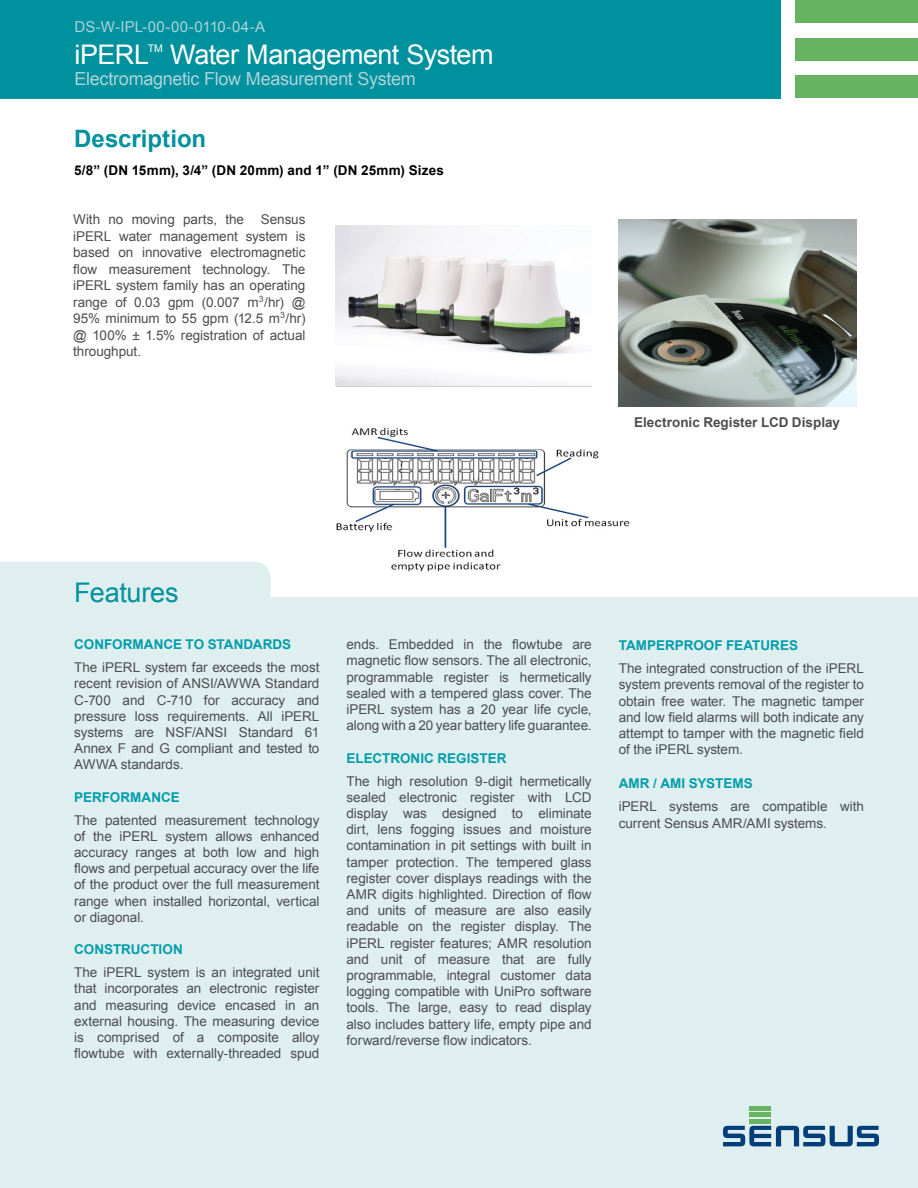
<style>
.page{position:relative;width:918px;height:1188px;background:#fff}
.page>*{position:absolute;margin:0;border:0;box-sizing:border-box;transform-origin:0 0}
.t1{font:27px "Arial";letter-spacing:-.02em;color:#fff}
.t2{font:27px "Arial";letter-spacing:-.01em;color:#00919e}
.t3{font:700 24px "Arial";color:#00919e}
.t4{font:18px "Arial";letter-spacing:-.015em;color:#abd4da}
.t5{font:15px "Arial";color:#abd4da}
.t6{font:13.5px/16.2px "Arial";letter-spacing:-.005em;color:#4d4d4f;text-align:justify}
.t7{font:700 13.5px "Arial";color:#009daa}
.t8{font:700 13.5px "Arial";letter-spacing:.015em;color:#000}
.t9{font:700 13.5px "Arial";letter-spacing:.005em;color:#4d4d4f}
.t10{font:10.5px "Arial";color:#fff}
</style>
<div class="page">
<div style="left:0;top:562px;width:918px;height:626px;background:#dfeeef"></div>
<hr style="left:750px;top:1106px;width:21px;height:4px;background:#66b360">
<hr style="left:750px;top:1113px;width:21px;height:4px;background:#66b360">
<hr style="left:750px;top:1119px;width:21px;height:4px;background:#66b360">
<svg style="left:723px;top:1126px;width:156px;height:20px;background:#658dae"></svg>
<div style="left:0;top:0;width:781px;height:98px;background:#00919e"></div>
<div style="left:796px;top:0;width:122px;height:23px;background:#66b360"></div>
<div style="left:796px;top:38px;width:122px;height:23px;background:#66b360"></div>
<div style="left:796px;top:75px;width:122px;height:23px;background:#66b360"></div>
<img style="left:336px;top:225px;width:245px;height:161px">
<img style="left:618px;top:219px;width:238px;height:187px">
<img style="left:327px;top:427px;width:307px;height:147px">
<p class="t5" style="left:75px;top:21px;width:192px">DS-W-IPL-00-00-0110-04-A</p>
<h1 class="t1" style="left:75px;top:44px;width:76px">iPERL</h1>
<p class="t10" style="left:148px;top:44px;width:17px">TM</p>
<h1 class="t1" style="left:170px;top:44px;width:325px">Water Management System</h1>
<h3 class="t4" style="left:75px;top:72px;width:343px">Electromagnetic Flow Measurement System</h3>
<h2 class="t3" style="left:74px;top:129px;width:134px">Description</h2>
<p class="t8" style="left:74px;top:166px;width:371px">5/8” (DN 15mm), 3/4” (DN 20mm) and 1” (DN 25mm) Sizes</p>
<p class="t6" style="left:73px;top:213px;width:234px">With no moving parts, the Sensus iPERL water management system is based on innovative electromagnetic flow measurement technology. The iPERL system family has an operating range of 0.03 gpm (0.007 m<sup>3</sup>/hr) @ 95% minimum to 55 gpm (12.5 m<sup>3</sup>/hr) @ 100% ± 1.5% registration of actual throughput.</p>
<p class="t9" style="left:634px;top:418px;width:207px">Electronic Register LCD Display</p>
<h1 class="t2" style="left:74px;top:582px;width:106px">Features</h1>
<p class="t7" style="left:74px;top:639px;width:219px">CONFORMANCE TO STANDARDS</p>
<p class="t6" style="left:74px;top:661px;width:247px">The iPERL system far exceeds the most recent revision of ANSI/AWWA Standard C-700 and C-710 for accuracy and pressure loss requirements. All iPERL systems are NSF/ANSI Standard 61<br>Annex F and G compliant and tested to AWWA standards.</p>
<p class="t7" style="left:74px;top:792px;width:107px">PERFORMANCE</p>
<p class="t6" style="left:74px;top:813px;width:247px">The patented measurement technology of the iPERL system allows enhanced accuracy ranges at both low and high flows and perpetual accuracy over the life of the product over the full measurement range when installed horizontal, vertical or diagonal.</p>
<p class="t7" style="left:74px;top:944px;width:110px">CONSTRUCTION</p>
<p class="t6" style="left:74px;top:966px;width:247px">The iPERL system is an integrated unit that incorporates an electronic register and measuring device encased in an external housing. The measuring device is comprised of a composite alloy flowtube with externally-threaded spud</p>
<p class="t6" style="left:346px;top:638px;width:247px">ends. Embedded in the flowtube are magnetic flow sensors. The all electronic, programmable register is hermetically sealed with a tempered glass cover. The iPERL system has a 20 year life cycle, along with a 20 year battery life guarantee.</p>
<p class="t7" style="left:346px;top:753px;width:162px">ELECTRONIC REGISTER</p>
<p class="t6" style="left:346px;top:774px;width:247px">The high resolution 9-digit hermetically sealed electronic register with LCD display was designed to eliminate dirt, lens fogging issues and moisture contamination in pit settings with built in tamper protection. The tempered glass register cover displays readings with the AMR digits highlighted. Direction of flow and units of measure are also easily readable on the register display. The iPERL register features; AMR resolution and unit of measure that are fully programmable, integral customer data logging compatible with UniPro software tools. The large, easy to read display also includes battery life, empty pipe and forward/reverse flow indicators.</p>
<p class="t7" style="left:619px;top:640px;width:181px">TAMPERPROOF FEATURES</p>
<p class="t6" style="left:619px;top:662px;width:247px">The integrated construction of the iPERL system prevents removal of the register to obtain free water. The magnetic tamper and low field alarms will both indicate any attempt to tamper with the magnetic field of the iPERL system.</p>
<p class="t7" style="left:619px;top:779px;width:135px">AMR / AMI SYSTEMS</p>
<p class="t6" style="left:619px;top:800px;width:247px">iPERL systems are compatible with current Sensus AMR/AMI systems.</p>
</div>
